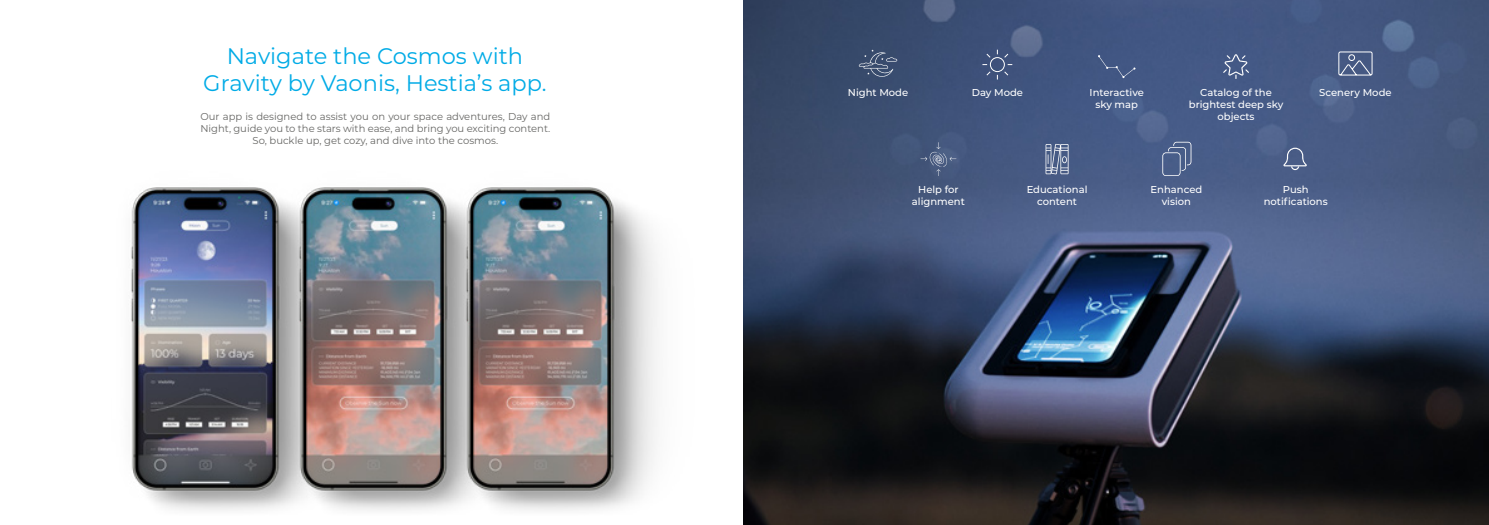
<style>
.page{position:relative;width:1489px;height:525px;background:#fff}
.page>*{position:absolute;margin:0;border:0;box-sizing:border-box;transform-origin:0 0}
.t1{font:22.5px/27px "Montserrat";color:#00abe6;text-align:center}
.t2{font:10px/12px "Montserrat";color:#666664;text-align:center}
.t3{font:500 10px/12px "Montserrat";color:#fff;text-align:center}
</style>
<div class="page">
<img style="left:130px;top:187px;width:66px;height:323px">
<img style="left:196px;top:187px;width:167px;height:324px">
<img style="left:363px;top:187px;width:295px;height:324px">
<img style="left:744px;top:0;width:744px;height:524px">
<svg style="left:858px;top:50px;width:39px;height:28px"></svg>
<svg style="left:981px;top:49px;width:32px;height:31px"></svg>
<svg style="left:1097px;top:55px;width:38px;height:23px"></svg>
<svg style="left:1223px;top:54px;width:25px;height:25px"></svg>
<svg style="left:1337px;top:51px;width:35px;height:25px"></svg>
<svg style="left:920px;top:142px;width:36px;height:34px"></svg>
<svg style="left:1045px;top:144px;width:23px;height:30px"></svg>
<svg style="left:1162px;top:142px;width:29px;height:34px"></svg>
<svg style="left:1283px;top:148px;width:23px;height:22px"></svg>
<h1 class="t1" style="left:203px;top:42px;width:345px">Navigate the Cosmos with<br>Gravity by Vaonis, Hestia’s app.</h1>
<p class="t2" style="left:200px;top:110px;width:351px">Our app is designed to assist you on your space adventures, Day and<br>Night, guide you to the stars with ease, and bring you exciting content.<br>So, buckle up, get cozy, and dive into the cosmos.</p>
<p class="t3" style="left:847px;top:86px;width:62px">Night Mode</p>
<p class="t3" style="left:971px;top:86px;width:53px">Day Mode</p>
<p class="t3" style="left:1089px;top:86px;width:56px">Interactive sky map</p>
<p class="t3" style="left:1188px;top:86px;width:96px">Catalog of the brightest deep sky objects</p>
<p class="t3" style="left:1319px;top:86px;width:74px">Scenery Mode</p>
<p class="t3" style="left:911px;top:183px;width:54px">Help for alignment</p>
<p class="t3" style="left:1026px;top:183px;width:62px">Educational content</p>
<p class="t3" style="left:1150px;top:183px;width:53px">Enhanced vision</p>
<p class="t3" style="left:1263px;top:183px;width:66px">Push notifications</p>
</div>
